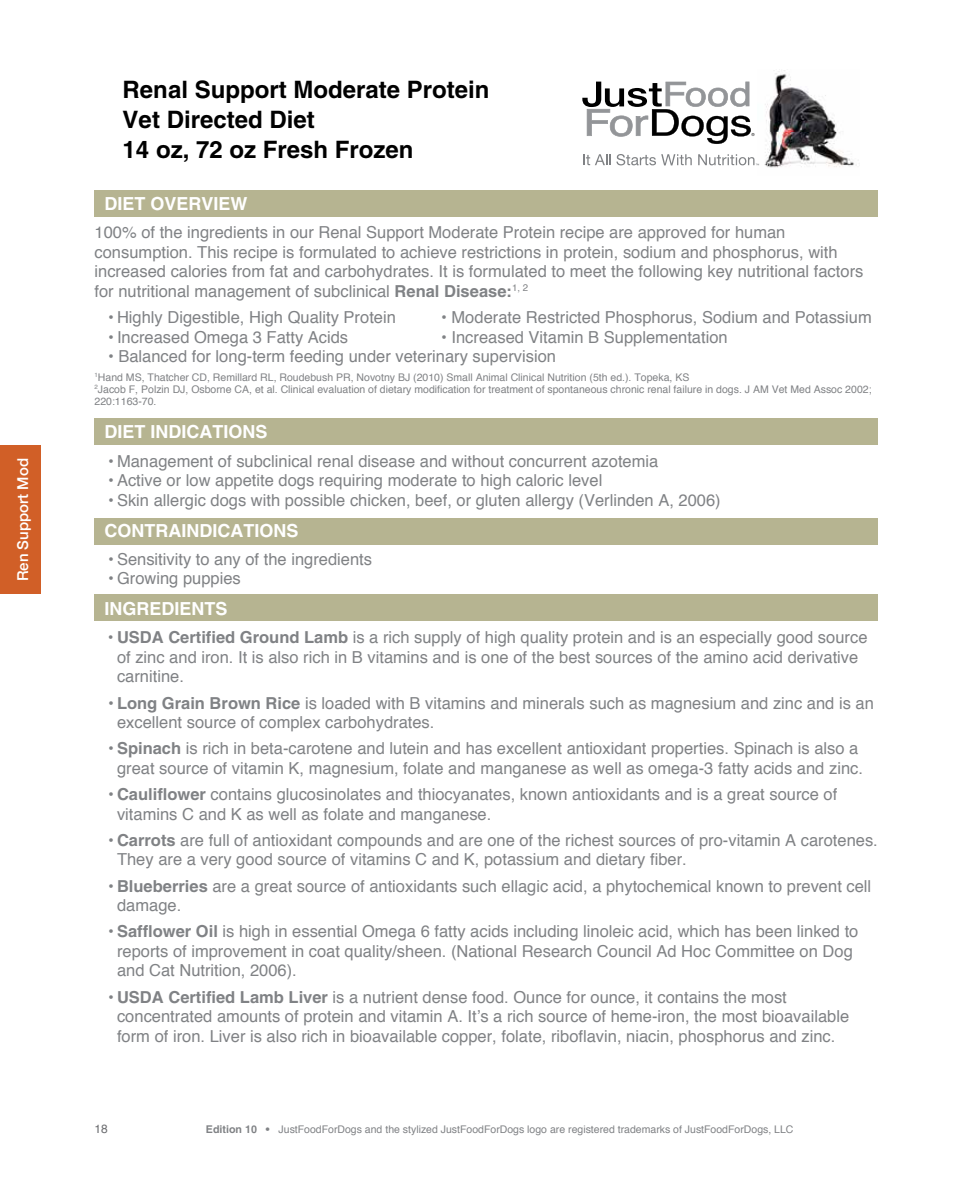
<style>
.page{position:relative;width:959px;height:1188px;background:#fff}
.page>*{position:absolute;margin:0;border:0;box-sizing:border-box;transform-origin:0 0}
.t1{font:700 24px/30px "Helvetica";color:#000}
.t2{font:700 18px "Helvetica";color:#fff}
.t3{font:16.5px/19.5px "Helvetica";color:#808285}
.t4{font:500 15px "Helvetica Neue";color:#fff}
.t5{font:12px "Helvetica";color:#6d6e71}
.t6{font:10.5px/12px "Helvetica";color:#808285}
.s1{font-weight:700}
.s2{font-family:"Adobe Caslon Pro";font-size:18px;color:#fff}
.s3{font-weight:700;font-size:10.65px}
</style>
<div class="page">
<div style="left:94px;top:190px;width:784px;height:27px;background:#b6b491"></div>
<div style="left:94px;top:418px;width:784px;height:27px;background:#b6b491"></div>
<div style="left:94px;top:518px;width:784px;height:27px;background:#b6b491"></div>
<div style="left:94px;top:594px;width:784px;height:27px;background:#b6b491"></div>
<div style="left:0;top:445px;width:40px;height:149px;background:#d15f27"></div>
<img style="left:757px;top:70px;width:100px;height:98px">
<svg style="left:582px;top:82px;width:172px;height:62px"></svg>
<svg style="left:583px;top:154px;width:27px;height:11px"></svg>
<svg style="left:616px;top:154px;width:75px;height:11px"></svg>
<svg style="left:698px;top:154px;width:61px;height:11px"></svg>
<p class="t4" style="left:11px;top:581px;width:125px;rotate:-90deg">Ren Support Mod</p>
<h1 class="t1" style="left:123px;top:75px;width:368px">Renal Support Moderate Protein<br>Vet Directed Diet<br>14 oz, 72 oz Fresh Frozen</h1>
<p class="t2" style="left:105px;top:193px;width:145px">DIET OVERVIEW</p>
<p class="t3" style="left:94px;top:223px;width:770px">100% of the ingredients in our Renal Support Moderate Protein recipe are approved for human consumption. This recipe is formulated to achieve restrictions in protein, sodium and phosphorus, with increased calories from fat and carbohydrates. It is formulated to meet the following key nutritional factors for nutritional management of subclinical <span class="s1">Renal Disease:</span><sup>1,</sup> <sup>2</sup></p>
<p class="t3" style="left:108px;top:308px;width:289px">• Highly Digestible, High Quality Protein</p>
<p class="t3" style="left:441px;top:308px;width:432px">• Moderate Restricted Phosphorus, Sodium and Potassium</p>
<p class="t3" style="left:108px;top:328px;width:242px">• Increased Omega 3 Fatty Acids</p>
<p class="t3" style="left:441px;top:328px;width:288px">• Increased Vitamin B Supplementation</p>
<p class="t3" style="left:108px;top:347px;width:449px">• Balanced for long-term feeding under veterinary supervision</p>
<p class="t6" style="left:94px;top:371px;width:778px"><sup>1</sup>Hand MS, Thatcher CD, Remillard RL, Roudebush PR, Novotny BJ (2010) Small Animal Clinical Nutrition (5th ed.). Topeka, KS<br><sup>2</sup>Jacob F, Polzin DJ, Osborne CA, et al. Clinical evaluation of dietary modification for treatment of spontaneous chronic renal failure in dogs. J AM Vet Med Assoc 2002;<br>220:1163-70.</p>
<p class="t2" style="left:105px;top:421px;width:165px">DIET INDICATIONS</p>
<p class="t3" style="left:108px;top:452px;width:552px">• Management of subclinical renal disease and without concurrent azotemia</p>
<p class="t3" style="left:108px;top:471px;width:496px">• Active or low appetite dogs requiring moderate to high caloric level</p>
<p class="t3" style="left:108px;top:491px;width:614px">• Skin allergic dogs with possible chicken, beef, or gluten allergy (Verlinden A, 2006)</p>
<p class="t2" style="left:105px;top:519px;width:195px">CONTRAINDICATIONS</p>
<p class="t3" style="left:108px;top:549px;width:265px">• Sensitivity to any of the ingredients</p>
<p class="t3" style="left:108px;top:569px;width:134px">• Growing puppies</p>
<p class="t2" style="left:105px;top:597px;width:125px">INGREDIENTS</p>
<p class="t3" style="left:117px;top:628px;width:752px;text-indent:-9px">• <span class="s1">USDA Certified Ground Lamb</span> is a rich supply of high quality protein and is an especially good source of zinc and iron. It is also rich in B vitamins and is one of the best sources of the amino acid derivative carnitine.</p>
<p class="t3" style="left:117px;top:694px;width:758px;text-indent:-9px">• <span class="s1">Long Grain Brown Rice</span> is loaded with B vitamins and minerals such as magnesium and zinc and is an excellent source of complex carbohydrates.</p>
<p class="t3" style="left:108px;top:739px;width:756px;text-align:center">• <span class="s1">Spinach</span> is rich in beta-carotene and lutein and has excellent antioxidant properties. Spinach is also a great source of vitamin K, magnesium, folate and manganese as well as omega-3 fatty acids and zinc.</p>
<p class="t3" style="left:117px;top:785px;width:721px;text-indent:-9px">• <span class="s1">Cauliflower</span> contains glucosinolates and thiocyanates, known antioxidants and is a great source of vitamins C and K as well as folate and manganese.</p>
<p class="t3" style="left:117px;top:831px;width:762px;text-indent:-9px">• <span class="s1">Carrots</span> are full of antioxidant compounds and are one of the richest sources of pro-vitamin A carotenes.<br>They are a very good source of vitamins C and K, potassium and dietary fiber.</p>
<p class="t3" style="left:117px;top:877px;width:755px;text-indent:-9px">• <span class="s1">Blueberries</span> are a great source of antioxidants such ellagic acid, a phytochemical known to prevent cell damage.</p>
<p class="t3" style="left:117px;top:922px;width:743px;text-indent:-9px">• <span class="s1">Safflower Oil</span> is high in essential Omega 6 fatty acids including linoleic acid, which has been linked to reports of improvement in coat quality/sheen. (National Research Council Ad Hoc Committee on Dog and Cat Nutrition, 2006).</p>
<p class="t3" style="left:117px;top:988px;width:733px;text-indent:-9px">• <span class="s1">USDA Certified Lamb Liver</span> is a nutrient dense food. Ounce for ounce, it contains the most concentrated amounts of protein and vitamin A. It’s a rich source of heme-iron, the most bioavailable form of iron. Liver is also rich in bioavailable copper, folate, riboflavin, niacin, phosphorus and zinc.</p>
<p class="t5" style="left:94px;top:1119px;width:33px">18<span class="s2">18</span></p>
<p class="t6" style="left:206px;top:1124px;width:589px"><span class="s3">Edition 10 •</span> JustFoodForDogs and the stylized JustFoodForDogs logo are registered trademarks of JustFoodForDogs, LLC</p>
</div>
